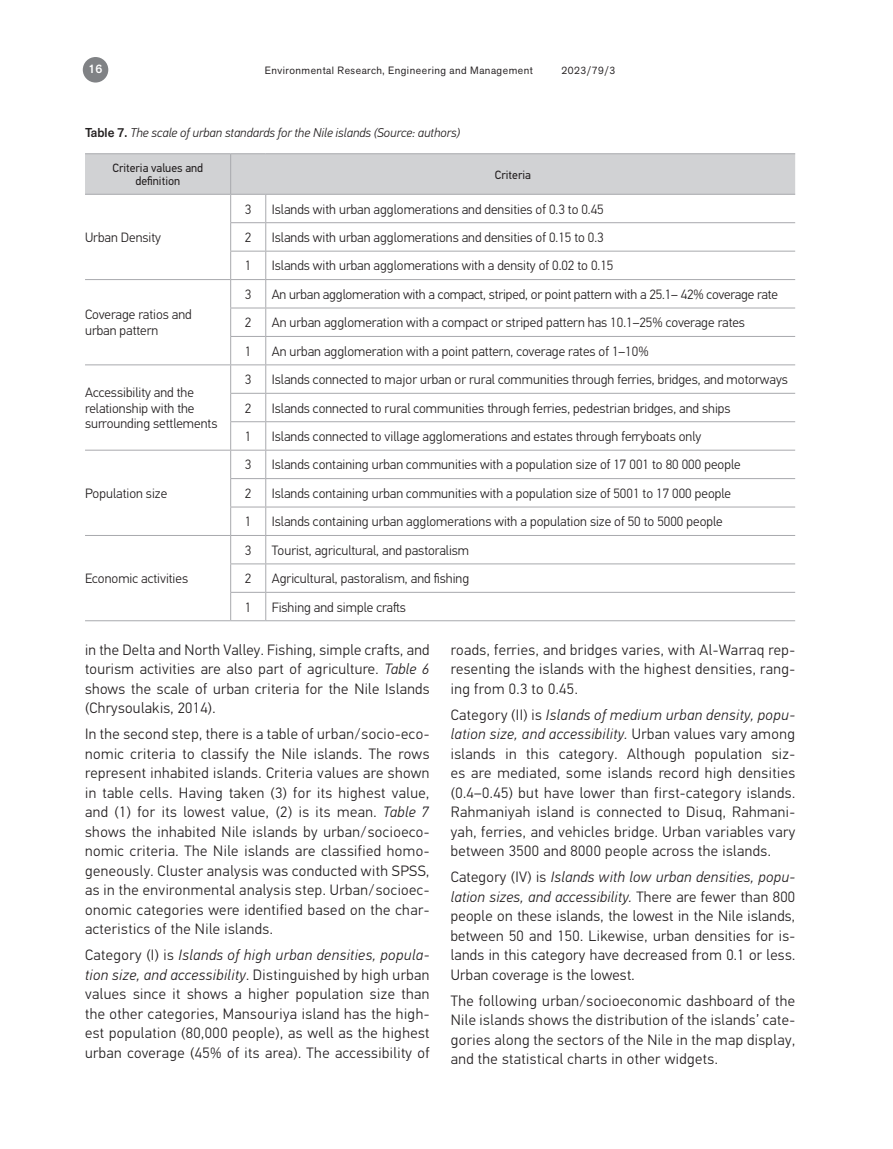
<style>
.page{position:relative;width:893px;height:1149px;background:#fff}
.page>*{position:absolute;margin:0;border:0;box-sizing:border-box;transform-origin:0 0}
.t1{font:300 15px/19.5px "PF Din Text Pro";letter-spacing:.03em;color:#231f20;text-align:justify}
.t2{font:300 13.5px/15.6px "PF Din Text Pro";color:#231f20}
.t3{font:italic 300 12.75px "PF Din Text Pro";color:#231f20}
.t4{font:12px/13.2px "PF Din Text Pro";color:#231f20;text-align:center}
.t5{font:500 12px "Akzid Grtsk Next";color:#fff}
.t6{font:10.5px "Akzid Grtsk Next";letter-spacing:.05em;color:#231f20}
.s1{font-family:"Akzid Grtsk Next";font-weight:500;font-style:normal}
.s2{font-style:italic}
</style>
<div class="page">
<div style="left:83px;top:57px;width:25px;height:25px;background:#808285;border-radius:50%"></div>
<hr style="left:85px;top:153px;width:146px;height:1px;background:#a8a9ad">
<hr style="left:231px;top:153px;width:35px;height:1px;background:#a8a9ad">
<hr style="left:266px;top:153px;width:529px;height:1px;background:#a8a9ad">
<hr style="left:231px;top:620px;width:35px;height:1px;background:#a8a9ad">
<hr style="left:266px;top:620px;width:529px;height:1px;background:#a8a9ad">
<hr style="left:85px;top:620px;width:146px;height:1px;background:#a8a9ad">
<svg style="left:85px;top:154px;width:710px;height:466px"></svg>
<p class="t5" style="left:89px;top:61px;width:15px">16</p>
<p class="t6" style="left:265px;top:63px;width:270px">Environmental Research, Engineering and Management</p>
<p class="t6" style="left:561px;top:63px;width:55px">2023/79/3</p>
<p class="t3" style="left:85px;top:125px;width:377px"><span class="s1">Table 7.</span> The scale of urban standards for the Nile islands (Source: authors)</p>
<p class="t4" style="left:113px;top:161px;width:92px">Criteria values and definition</p>
<p class="t4" style="left:495px;top:168px;width:37px">Criteria</p>
<p class="t2" style="left:85px;top:230px;width:77px">Urban Density</p>
<p class="t2" style="left:85px;top:307px;width:108px">Coverage ratios and urban pattern</p>
<p class="t2" style="left:85px;top:384px;width:134px">Accessibility and the relationship with the surrounding settlements</p>
<p class="t2" style="left:85px;top:485px;width:84px">Population size</p>
<p class="t2" style="left:85px;top:570px;width:105px">Economic activities</p>
<p class="t2" style="left:245px;top:201px;width:8px">3</p>
<p class="t2" style="left:272px;top:201px;width:334px">Islands with urban agglomerations and densities of 0.3 to 0.45</p>
<p class="t2" style="left:245px;top:230px;width:8px">2</p>
<p class="t2" style="left:272px;top:230px;width:334px">Islands with urban agglomerations and densities of 0.15 to 0.3</p>
<p class="t2" style="left:245px;top:258px;width:8px">1</p>
<p class="t2" style="left:272px;top:258px;width:343px">Islands with urban agglomerations with a density of 0.02 to 0.15</p>
<p class="t2" style="left:245px;top:286px;width:8px">3</p>
<p class="t2" style="left:272px;top:286px;width:508px">An urban agglomeration with a compact, striped, or point pattern with a 25.1– 42% coverage rate</p>
<p class="t2" style="left:245px;top:315px;width:8px">2</p>
<p class="t2" style="left:272px;top:315px;width:475px">An urban agglomeration with a compact or striped pattern has 10.1–25% coverage rates</p>
<p class="t2" style="left:245px;top:343px;width:8px">1</p>
<p class="t2" style="left:272px;top:343px;width:378px">An urban agglomeration with a point pattern, coverage rates of 1–10%</p>
<p class="t2" style="left:245px;top:372px;width:8px">3</p>
<p class="t2" style="left:272px;top:372px;width:518px">Islands connected to major urban or rural communities through ferries, bridges, and motorways</p>
<p class="t2" style="left:245px;top:400px;width:8px">2</p>
<p class="t2" style="left:272px;top:400px;width:460px">Islands connected to rural communities through ferries, pedestrian bridges, and ships</p>
<p class="t2" style="left:245px;top:428px;width:8px">1</p>
<p class="t2" style="left:272px;top:428px;width:431px">Islands connected to village agglomerations and estates through ferryboats only</p>
<p class="t2" style="left:245px;top:457px;width:8px">3</p>
<p class="t2" style="left:272px;top:457px;width:470px">Islands containing urban communities with a population size of 17 001 to 80 000 people</p>
<p class="t2" style="left:245px;top:485px;width:8px">2</p>
<p class="t2" style="left:272px;top:485px;width:461px">Islands containing urban communities with a population size of 5001 to 17 000 people</p>
<p class="t2" style="left:245px;top:514px;width:8px">1</p>
<p class="t2" style="left:272px;top:514px;width:453px">Islands containing urban agglomerations with a population size of 50 to 5000 people</p>
<p class="t2" style="left:245px;top:542px;width:8px">3</p>
<p class="t2" style="left:272px;top:542px;width:199px">Tourist, agricultural, and pastoralism</p>
<p class="t2" style="left:245px;top:570px;width:8px">2</p>
<p class="t2" style="left:272px;top:570px;width:199px">Agricultural, pastoralism, and fishing</p>
<p class="t2" style="left:245px;top:599px;width:8px">1</p>
<p class="t2" style="left:272px;top:599px;width:136px">Fishing and simple crafts</p>
<p class="t1" style="left:85px;top:640px;width:346px">in the Delta and North Valley. Fishing, simple crafts, and tourism activities are also part of agriculture. <span class="s2">Table 6 </span>shows the scale of urban criteria for the Nile Islands (Chrysoulakis, 2014).</p>
<p class="t1" style="left:85px;top:724px;width:346px">In the second step, there is a table of urban/socio-eco&shy;nomic criteria to classify the Nile islands. The rows represent inhabited islands. Criteria values are shown in table cells. Having taken (3) for its highest value, and (1) for its lowest value, (2) is its mean. <span class="s2">Table 7 </span>shows the inhabited Nile islands by urban/socioeco&shy;nomic criteria. The Nile islands are classified homo&shy;geneously. Cluster analysis was conducted with SPSS, as in the environmental analysis step. Urban/socioec&shy;onomic categories were identified based on the char&shy;acteristics of the Nile islands.</p>
<p class="t1" style="left:85px;top:945px;width:346px">Category (I) is <span class="s2">Islands of high urban densities, popula&shy;tion size, and accessibility</span>. Distinguished by high urban values since it shows a higher population size than the other categories, Mansouriya island has the high&shy;est population (80,000 people), as well as the highest urban coverage (45% of its area). The accessibility of</p>
<p class="t1" style="left:451px;top:640px;width:346px">roads, ferries, and bridges varies, with Al-Warraq rep&shy;resenting the islands with the highest densities, rang&shy;ing from 0.3 to 0.45.</p>
<p class="t1" style="left:451px;top:705px;width:346px">Category (II) is <span class="s2">Islands of medium urban density, popu&shy;lation size, and accessibility.</span> Urban values vary among islands in this category. Although population siz&shy;es are mediated, some islands record high densities (0.4–0.45) but have lower than first-category islands.<br>Rahmaniyah island is connected to Disuq, Rahmani&shy;yah, ferries, and vehicles bridge. Urban variables vary between 3500 and 8000 people across the islands.</p>
<p class="t1" style="left:451px;top:867px;width:346px">Category (IV) is <span class="s2">Islands with low urban densities, popu&shy;lation sizes, and accessibility.</span> There are fewer than 800 people on these islands, the lowest in the Nile islands, between 50 and 150. Likewise, urban densities for is&shy;lands in this category have decreased from 0.1 or less.<br>Urban coverage is the lowest.</p>
<p class="t1" style="left:451px;top:990px;width:346px">The following urban/socioeconomic dashboard of the Nile islands shows the distribution of the islands’ cate&shy;gories along the sectors of the Nile in the map display, and the statistical charts in other widgets.</p>
</div>
